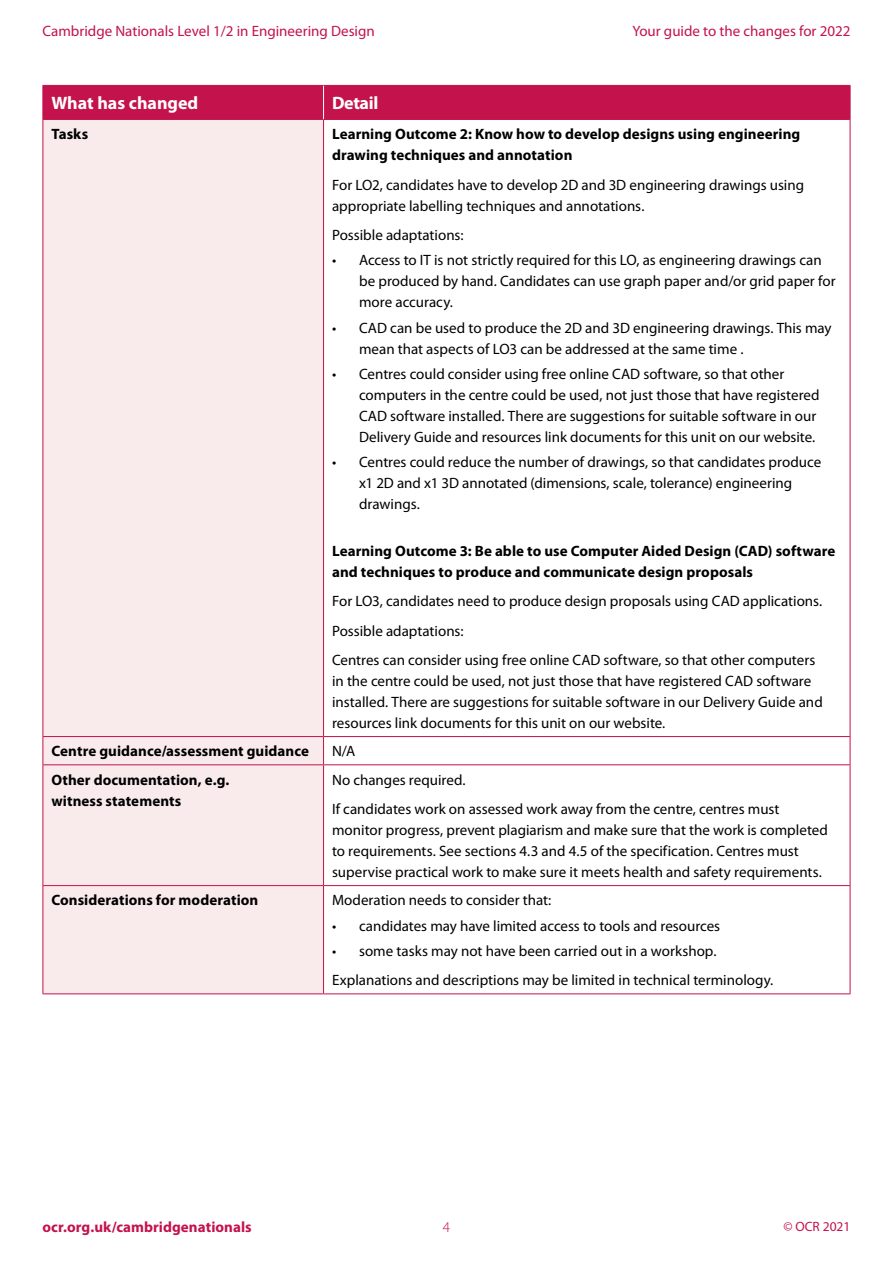
<style>
.page{position:relative;width:893px;height:1263px;background:#fff}
.page>*{position:absolute;margin:0;border:0;box-sizing:border-box;transform-origin:0 0}
.Table_header{font:700 18px "Myriad Pro";color:#fff}
.Body_text{font:15px/21px "Myriad Pro";color:#000}
.Body_text-2{font:700 15px/21px "Myriad Pro";letter-spacing:.005em;color:#000}
.t1{font:15px "Myriad Pro";color:#c3124c}
.Body_text-3{font:700 15px "Myriad Pro";letter-spacing:.005em;color:#c3124c}
.t2{font:300 15px "Myriad Pro";color:#c3124c}
.t3{font:13.5px "Myriad Pro";color:#c3124c}
</style>
<div class="page">
<div style="left:44px;top:86px;width:806px;height:33px;background:#c3124c"></div>
<div style="left:44px;top:120px;width:279px;height:873px;background:#f9ebec"></div>
<hr style="left:43px;top:85px;width:281px;height:1px;background:#c3124c">
<hr style="left:43px;top:86px;width:1px;height:33px;background:#c3124c">
<hr style="left:324px;top:85px;width:526px;height:1px;background:#c3124c">
<hr style="left:850px;top:86px;width:1px;height:33px;background:#c3124c">
<hr style="left:43px;top:119px;width:281px;height:1px;background:#c3124c">
<hr style="left:324px;top:119px;width:526px;height:1px;background:#c3124c">
<hr style="left:43px;top:120px;width:1px;height:616px;background:#c3124c">
<hr style="left:323px;top:120px;width:1px;height:616px;background:#c3124c">
<hr style="left:850px;top:120px;width:1px;height:616px;background:#c3124c">
<hr style="left:43px;top:736px;width:281px;height:1px;background:#c3124c">
<svg style="left:43px;top:737px;width:1px;height:27px"></svg>
<hr style="left:324px;top:736px;width:526px;height:1px;background:#c3124c">
<svg style="left:323px;top:737px;width:1px;height:27px"></svg>
<svg style="left:850px;top:737px;width:1px;height:27px"></svg>
<hr style="left:43px;top:764px;width:281px;height:1px;background:#c3124c">
<hr style="left:43px;top:765px;width:1px;height:120px;background:#c3124c">
<hr style="left:324px;top:764px;width:526px;height:1px;background:#c3124c">
<hr style="left:323px;top:765px;width:1px;height:120px;background:#c3124c">
<hr style="left:850px;top:765px;width:1px;height:120px;background:#c3124c">
<hr style="left:43px;top:885px;width:281px;height:1px;background:#c3124c">
<hr style="left:43px;top:886px;width:1px;height:107px;background:#c3124c">
<hr style="left:324px;top:885px;width:526px;height:1px;background:#c3124c">
<hr style="left:323px;top:886px;width:1px;height:107px;background:#c3124c">
<hr style="left:850px;top:886px;width:1px;height:107px;background:#c3124c">
<hr style="left:43px;top:993px;width:281px;height:1px;background:#c3124c">
<hr style="left:324px;top:993px;width:526px;height:1px;background:#c3124c">
<hr style="left:323px;top:86px;width:1px;height:33px;background:#fff">
<p class="t1" style="left:43px;top:22px;width:334px">Cambridge Nationals Level 1/2 in Engineering Design</p>
<p class="t1" style="left:632px;top:22px;width:220px">Your guide to the changes for 2022</p>
<p class="Table_header" style="left:51px;top:91px;width:148px">What has changed</p>
<p class="Table_header" style="left:332px;top:91px;width:48px">Detail</p>
<p class="Body_text-2" style="left:51px;top:123px;width:38px">Tasks</p>
<p class="Body_text-2" style="left:332px;top:123px;width:470px">Learning Outcome 2: Know how to develop designs using engineering drawing techniques and annotation</p>
<p class="Body_text" style="left:332px;top:174px;width:473px">For LO2, candidates have to develop 2D and 3D engineering drawings using appropriate labelling techniques and annotations.</p>
<p class="Body_text" style="left:332px;top:224px;width:133px">Possible adaptations:</p>
<p class="Body_text" style="left:359px;top:250px;width:478px;text-indent:-27px">• Access to IT is not strictly required for this LO, as engineering drawings can be produced by hand. Candidates can use graph paper and/or grid paper for more accuracy.</p>
<p class="Body_text" style="left:359px;top:317px;width:474px;text-indent:-27px">• CAD can be used to produce the 2D and 3D engineering drawings. This may mean that aspects of LO3 can be addressed at the same time .</p>
<p class="Body_text" style="left:359px;top:363px;width:462px;text-indent:-27px">• Centres could consider using free online CAD software, so that other computers in the centre could be used, not just those that have registered CAD software installed. There are suggestions for suitable software in our Delivery Guide and resources link documents for this unit on our website.</p>
<p class="Body_text" style="left:359px;top:451px;width:464px;text-indent:-27px">• Centres could reduce the number of drawings, so that candidates produce x1 2D and x1 3D annotated (dimensions, scale, tolerance) engineering drawings.</p>
<p class="Body_text-2" style="left:332px;top:539px;width:505px">Learning Outcome 3: Be able to use Computer Aided Design (CAD) software and techniques to produce and communicate design proposals</p>
<p class="Body_text" style="left:332px;top:590px;width:492px">For LO3, candidates need to produce design proposals using CAD applications.</p>
<p class="Body_text" style="left:332px;top:620px;width:133px">Possible adaptations:</p>
<p class="Body_text" style="left:332px;top:649px;width:492px">Centres can consider using free online CAD software, so that other computers in the centre could be used, not just those that have registered CAD software installed. There are suggestions for suitable software in our Delivery Guide and resources link documents for this unit on our website.</p>
<p class="Body_text-2" style="left:51px;top:740px;width:259px">Centre guidance/assessment guidance</p>
<p class="Body_text" style="left:332px;top:740px;width:25px">N/A</p>
<p class="Body_text-2" style="left:51px;top:768px;width:180px">Other documentation, e.g. witness statements</p>
<p class="Body_text" style="left:332px;top:769px;width:135px">No changes required.</p>
<p class="Body_text" style="left:332px;top:798px;width:497px">If candidates work on assessed work away from the centre, centres must monitor progress, prevent plagiarism and make sure that the work is completed to requirements. See sections 4.3 and 4.5 of the specification. Centres must supervise practical work to make sure it meets health and safety requirements.</p>
<p class="Body_text-2" style="left:51px;top:889px;width:208px">Considerations for moderation</p>
<p class="Body_text" style="left:332px;top:889px;width:221px">Moderation needs to consider that:</p>
<p class="Body_text" style="left:332px;top:915px;width:390px">• candidates may have limited access to tools and resources</p>
<p class="Body_text" style="left:332px;top:940px;width:386px">• some tasks may not have been carried out in a workshop.</p>
<p class="Body_text" style="left:332px;top:969px;width:443px">Explanations and descriptions may be limited in technical terminology.</p>
<p class="Body_text-3" style="left:43px;top:1217px;width:211px">ocr.org.uk/cambridgenationals</p>
<p class="t2" style="left:443px;top:1218px;width:9px">4</p>
<p class="t3" style="left:783px;top:1218px;width:68px">© OCR 2021</p>
</div>
